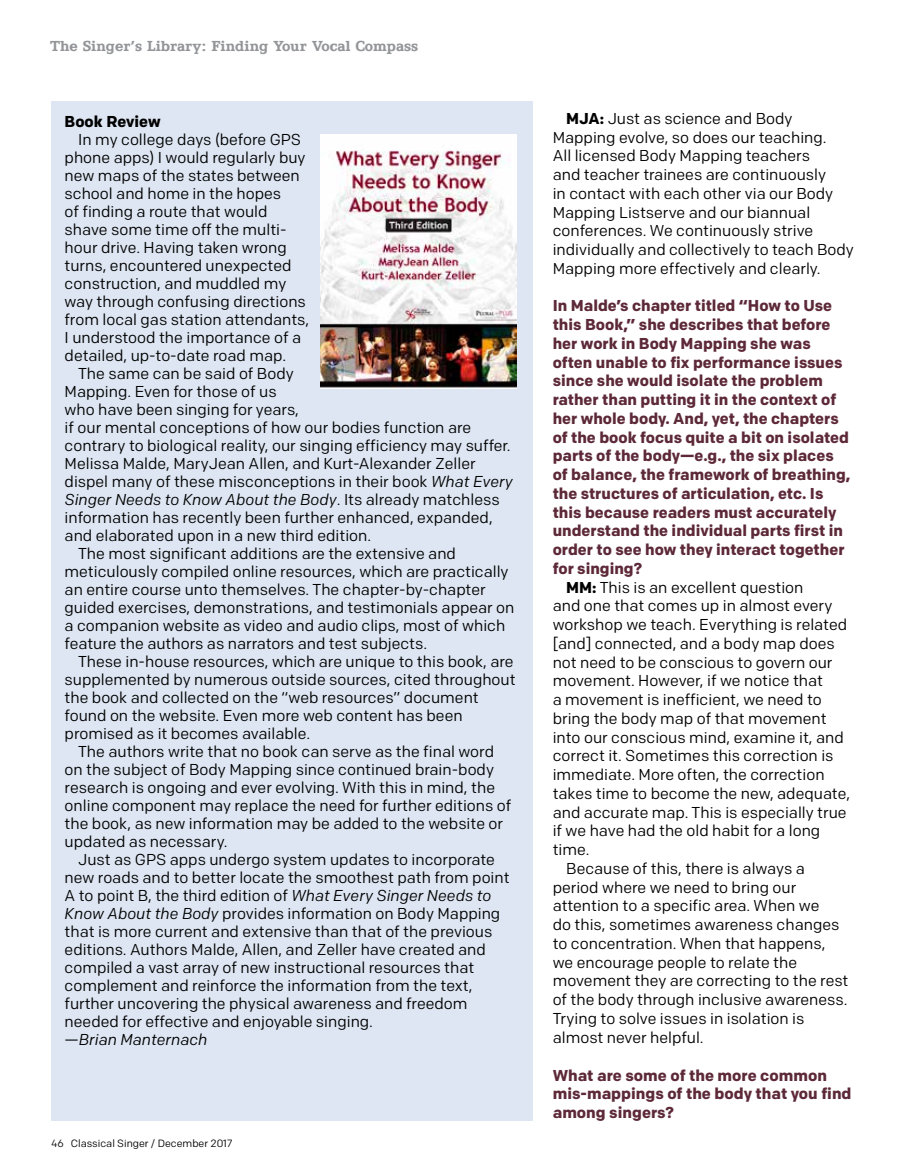
<style>
.page{position:relative;width:905px;height:1175px;background:#fff}
.page>*{position:absolute;margin:0;border:0;box-sizing:border-box;transform-origin:0 0}
.t1{font:16.5px "Cg Egyptian Bd";color:#939598}
.t2{font:15.75px/18px "Colfax";color:#000}
.t3{font:700 15.75px/18.8px "Colfax";color:#5d2939}
.t4{font:italic 15.75px "Colfax";color:#000}
.t5{font:700 15.75px "Colfax";color:#000}
.t6{font:10.5px "Colfax";color:#000}
.s1{font-style:italic}
.s2{font-style:normal}
.s3{font-weight:700}
</style>
<div class="page">
<div style="left:51px;top:101px;width:481px;height:1019px;background:#dde6f2"></div>
<img style="left:320px;top:134px;width:197px;height:254px">
<p class="t1" style="left:50px;top:35px;width:369px">The Singer’s Library: Finding Your Vocal Compass</p>
<p class="t5" style="left:65px;top:111px;width:97px">Book Review</p>
<p class="t2" style="left:65px;top:130px;width:246px;text-indent:13px">In my college days (before GPS phone apps) I would regularly buy new maps of the states between school and home in the hopes<br>of finding a route that would shave some time off the multi&shy;hour drive. Having taken wrong turns, encountered unexpected construction, and muddled my way through confusing directions from local gas station attendants,<br>I understood the importance of a detailed, up-to-date road map.</p>
<p class="t2" style="left:78px;top:364px;width:217px">The same can be said of Body</p>
<p class="t2" style="left:65px;top:382px;width:213px">Mapping. Even for those of us</p>
<p class="t2" style="left:65px;top:400px;width:236px">who have been singing for years,</p>
<p class="t2" style="left:65px;top:418px;width:408px">if our mental conceptions of how our bodies function are</p>
<p class="t2" style="left:65px;top:436px;width:447px">contrary to biological reality, our singing efficiency may suffer.</p>
<p class="t2" style="left:65px;top:454px;width:412px">Melissa Malde, MaryJean Allen, and Kurt-Alexander Zeller</p>
<p class="t2" style="left:65px;top:472px;width:450px">dispel many of these misconceptions in their book <span class="s1">What Every</span></p>
<p class="t4" style="left:65px;top:489px;width:436px">Singer Needs to Know About the Body<span class="s2">. Its already matchless</span></p>
<p class="t2" style="left:65px;top:508px;width:429px">information has recently been further enhanced, expanded,</p>
<p class="t2" style="left:65px;top:526px;width:308px">and elaborated upon in a new third edition.</p>
<p class="t2" style="left:78px;top:544px;width:379px">The most significant additions are the extensive and</p>
<p class="t2" style="left:65px;top:562px;width:445px">meticulously compiled online resources, which are practically</p>
<p class="t2" style="left:65px;top:580px;width:422px">an entire course unto themselves. The chapter-by-chapter</p>
<p class="t2" style="left:65px;top:598px;width:451px">guided exercises, demonstrations, and testimonials appear on</p>
<p class="t2" style="left:65px;top:616px;width:442px">a companion website as video and audio clips, most of which</p>
<p class="t2" style="left:65px;top:634px;width:364px">feature the authors as narrators and test subjects.</p>
<p class="t2" style="left:78px;top:652px;width:437px">These in-house resources, which are unique to this book, are</p>
<p class="t2" style="left:65px;top:670px;width:452px">supplemented by numerous outside sources, cited throughout</p>
<p class="t2" style="left:65px;top:688px;width:415px">the book and collected on the “web resources” document</p>
<p class="t2" style="left:65px;top:706px;width:399px">found on the website. Even more web content has been</p>
<p class="t2" style="left:65px;top:724px;width:247px">promised as it becomes available.</p>
<p class="t2" style="left:78px;top:742px;width:417px">The authors write that no book can serve as the final word</p>
<p class="t2" style="left:65px;top:760px;width:431px">on the subject of Body Mapping since continued brain-body</p>
<p class="t2" style="left:65px;top:778px;width:432px">research is ongoing and ever evolving. With this in mind, the</p>
<p class="t2" style="left:65px;top:796px;width:448px">online component may replace the need for further editions of</p>
<p class="t2" style="left:65px;top:814px;width:440px">the book, as new information may be added to the website or</p>
<p class="t2" style="left:65px;top:832px;width:164px">updated as necessary.</p>
<p class="t2" style="left:78px;top:850px;width:418px">Just as GPS apps undergo system updates to incorporate</p>
<p class="t2" style="left:65px;top:868px;width:446px">new roads and to better locate the smoothest path from point</p>
<p class="t2" style="left:65px;top:886px;width:428px">A to point B, the third edition of <span class="s1">What Every Singer Needs to</span></p>
<p class="t2" style="left:65px;top:904px;width:437px"><span class="s1">Know About the Body</span> provides information on Body Mapping</p>
<p class="t2" style="left:65px;top:922px;width:429px">that is more current and extensive than that of the previous</p>
<p class="t2" style="left:65px;top:940px;width:423px">editions. Authors Malde, Allen, and Zeller have created and</p>
<p class="t2" style="left:65px;top:958px;width:411px">compiled a vast array of new instructional resources that</p>
<p class="t2" style="left:65px;top:976px;width:409px">complement and reinforce the information from the text,</p>
<p class="t2" style="left:65px;top:994px;width:404px">further uncovering the physical awareness and freedom</p>
<p class="t2" style="left:65px;top:1012px;width:310px">needed for effective and enjoyable singing.</p>
<p class="t4" style="left:65px;top:1030px;width:144px"><span class="s2">—</span>Brian Manternach</p>
<p class="t6" style="left:51px;top:1136px;width:183px">46 Classical Singer / December 2017</p>
<p class="t2" style="left:552px;top:109px;width:303px;line-height:18.8px;text-indent:13px"><span class="s3">MJA:</span> Just as science and Body Mapping evolve, so does our teaching.<br>All licensed Body Mapping teachers<br>and teacher trainees are continuously<br>in contact with each other via our Body Mapping Listserve and our biannual conferences. We continuously strive individually and collectively to teach Body Mapping more effectively and clearly.</p>
<p class="t3" style="left:552px;top:296px;width:281px">In Malde’s chapter titled “How to Use</p>
<p class="t3" style="left:552px;top:315px;width:279px">this Book,” she describes that before</p>
<p class="t3" style="left:552px;top:334px;width:259px">her work in Body Mapping she was</p>
<p class="t3" style="left:552px;top:352px;width:291px">often unable to fix performance issues</p>
<p class="t3" style="left:552px;top:371px;width:271px">since she would isolate the problem</p>
<p class="t3" style="left:552px;top:390px;width:285px">rather than putting it in the context of</p>
<p class="t3" style="left:552px;top:409px;width:287px">her whole body. And, yet, the chapters</p>
<p class="t3" style="left:552px;top:427px;width:298px">of the book focus quite a bit on isolated</p>
<p class="t3" style="left:552px;top:446px;width:282px">parts of the body—e.g., the six places</p>
<p class="t3" style="left:552px;top:465px;width:299px">of balance, the framework of breathing,</p>
<p class="t3" style="left:552px;top:484px;width:272px">the structures of articulation, etc. Is</p>
<p class="t3" style="left:552px;top:502px;width:285px">this because readers must accurately</p>
<p class="t3" style="left:552px;top:521px;width:292px">understand the individual parts first in</p>
<p class="t3" style="left:552px;top:540px;width:293px">order to see how they interact together</p>
<p class="t3" style="left:552px;top:559px;width:91px">for singing?</p>
<p class="t2" style="left:566px;top:578px;width:239px"><span class="s3">MM:</span> This is an excellent question</p>
<p class="t2" style="left:552px;top:597px;width:281px">and one that comes up in almost every</p>
<p class="t2" style="left:552px;top:615px;width:296px">workshop we teach. Everything is related</p>
<p class="t2" style="left:552px;top:634px;width:283px">[and] connected, and a body map does</p>
<p class="t2" style="left:552px;top:653px;width:281px">not need to be conscious to govern our</p>
<p class="t2" style="left:552px;top:672px;width:272px">movement. However, if we notice that</p>
<p class="t2" style="left:552px;top:690px;width:270px">a movement is inefficient, we need to</p>
<p class="t2" style="left:552px;top:709px;width:275px">bring the body map of that movement</p>
<p class="t2" style="left:552px;top:728px;width:292px">into our conscious mind, examine it, and</p>
<p class="t2" style="left:552px;top:746px;width:282px">correct it. Sometimes this correction is</p>
<p class="t2" style="left:552px;top:765px;width:273px">immediate. More often, the correction</p>
<p class="t2" style="left:552px;top:784px;width:299px">takes time to become the new, adequate,</p>
<p class="t2" style="left:552px;top:803px;width:295px">and accurate map. This is especially true</p>
<p class="t2" style="left:552px;top:821px;width:269px">if we have had the old habit for a long</p>
<p class="t2" style="left:552px;top:840px;width:38px">time.</p>
<p class="t2" style="left:566px;top:859px;width:240px">Because of this, there is always a</p>
<p class="t2" style="left:552px;top:878px;width:245px">period where we need to bring our</p>
<p class="t2" style="left:552px;top:896px;width:268px">attention to a specific area. When we</p>
<p class="t2" style="left:552px;top:915px;width:288px">do this, sometimes awareness changes</p>
<p class="t2" style="left:552px;top:934px;width:274px">to concentration. When that happens,</p>
<p class="t2" style="left:552px;top:953px;width:246px">we encourage people to relate the</p>
<p class="t2" style="left:552px;top:971px;width:297px">movement they are correcting to the rest</p>
<p class="t2" style="left:552px;top:990px;width:296px">of the body through inclusive awareness.</p>
<p class="t2" style="left:552px;top:1009px;width:253px">Trying to solve issues in isolation is</p>
<p class="t2" style="left:552px;top:1028px;width:152px">almost never helpful.</p>
<p class="t3" style="left:552px;top:1065px;width:300px">What are some of the more common mis-mappings of the body that you find among singers?</p>
</div>
